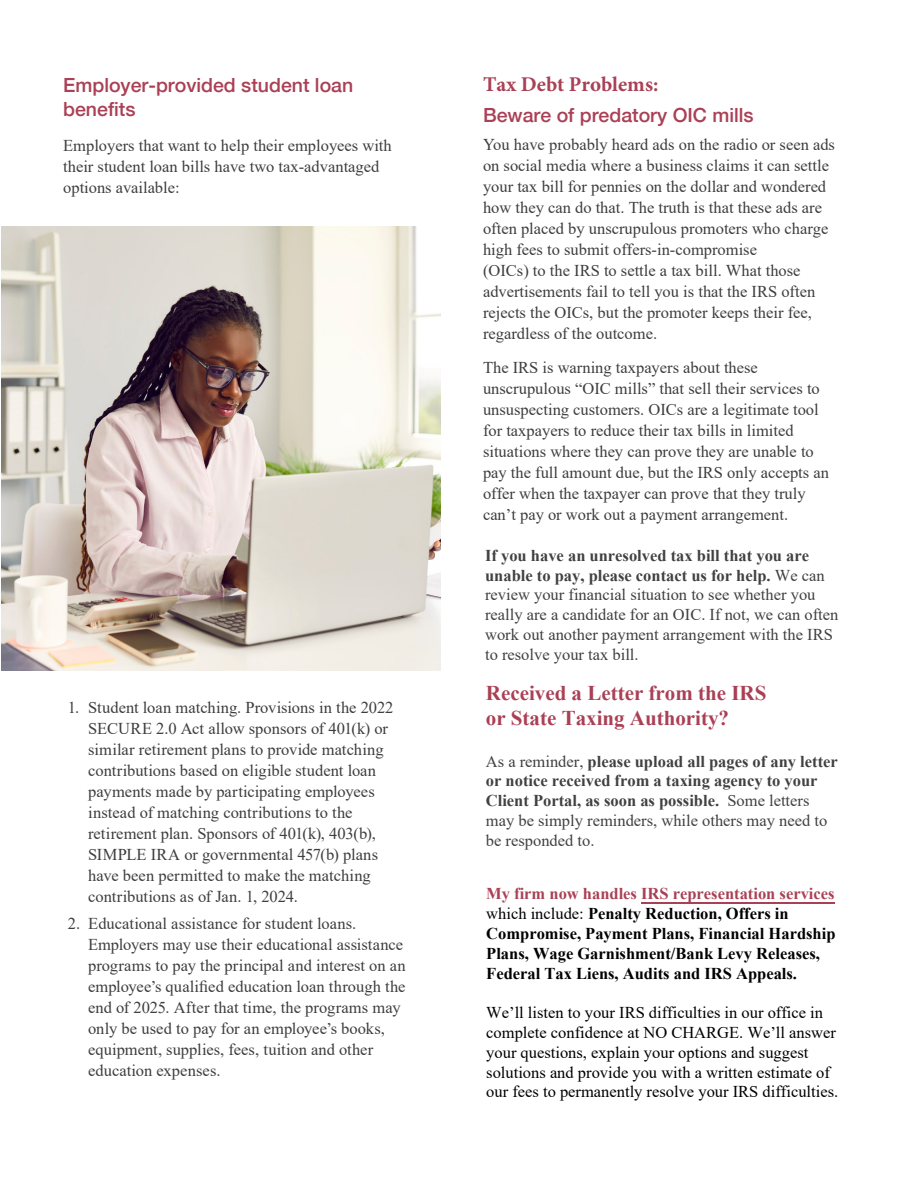
<style>
.page{position:relative;width:918px;height:1188px;background:#fff}
.page>*{position:absolute;margin:0;border:0;box-sizing:border-box;transform-origin:0 0}
.t1{font:700 21px/25.2px "Times New Roman";color:#aa4055}
.Body{font:700 21px "Minion Pro";color:#aa4055}
.Body-2{font:500 19.5px/24px "Helvetica Neue LT";color:#aa4055}
.Body-3{font:16.5px/21px "Times New Roman";color:#3e3e3f}
.t2{font:16.5px/19.8px "Times New Roman";color:#414042}
.t3{font:16.5px/19.8px "Times New Roman";color:#000}
.t4{font:700 16.5px/19.8px "Times New Roman";color:#000}
.t5{font:700 16.5px/19.8px "Times New Roman";color:#414042}
.s1{font-weight:700}
.s2{font-weight:400}
.s3{color:#aa4055}
</style>
<div class="page">
<img style="left:1px;top:227px;width:440px;height:444px">
<hr style="left:641px;top:902px;width:194px;height:2px;background:#aa4055">
<p class="Body-2" style="left:63px;top:73px;width:292px">Employer-provided student loan benefits</p>
<p class="Body-3" style="left:63px;top:134px;width:330px">Employers that want to help their employees with their student loan bills have two tax-advantaged options available:</p>
<p class="Body-3" style="left:88px;top:696px;width:307px;text-indent:-20px">1. Student loan matching. Provisions in the 2022<br>SECURE 2.0 Act allow sponsors of 401(k) or similar retirement plans to provide matching contributions based on eligible student loan payments made by participating employees instead of matching contributions to the retirement plan. Sponsors of 401(k), 403(b), SIMPLE IRA or governmental 457(b) plans have been permitted to make the matching contributions as of Jan. 1, 2024.</p>
<p class="Body-3" style="left:88px;top:913px;width:319px;text-indent:-20px">2. Educational assistance for student loans.<br>Employers may use their educational assistance programs to pay the principal and interest on an employee’s qualified education loan through the end of 2025. After that time, the programs may only be used to pay for an employee’s books, equipment, supplies, fees, tuition and other education expenses.</p>
<p class="Body" style="left:483px;top:70px;width:177px">Tax Debt Problems:</p>
<p class="Body-2" style="left:483px;top:103px;width:272px">Beware of predatory OIC mills</p>
<p class="Body-3" style="left:483px;top:133px;width:354px">You have probably heard ads on the radio or seen ads on social media where a business claims it can settle your tax bill for pennies on the dollar and wondered how they can do that. The truth is that these ads are often placed by unscrupulous promoters who charge high fees to submit offers-in-compromise<br>(OICs) to the IRS to settle a tax bill. What those advertisements fail to tell you is that the IRS often rejects the OICs, but the promoter keeps their fee, regardless of the outcome.</p>
<p class="Body-3" style="left:483px;top:357px;width:348px">The IRS is warning taxpayers about these unscrupulous “OIC mills” that sell their services to unsuspecting customers. OICs are a legitimate tool for taxpayers to reduce their tax bills in limited situations where they can prove they are unable to pay the full amount due, but the IRS only accepts an offer when the taxpayer can prove that they truly can’t pay or work out a payment arrangement.</p>
<p class="t2" style="left:485px;top:545px;width:355px"><span class="s1">If you have an unresolved tax bill that you are unable to pay, please contact us for help.</span> We can review your financial situation to see whether you really are a candidate for an OIC. If not, we can often work out another payment arrangement with the IRS to resolve your tax bill.</p>
<p class="t1" style="left:486px;top:680px;width:282px">Received a Letter from the IRS or State Taxing Authority?</p>
<p class="t5" style="left:486px;top:751px;width:353px"><span class="s2">As a reminder,</span> please upload all pages of any letter or notice received from a taxing agency to your Client Portal, as soon as possible. <span class="s2">Some letters may be simply reminders, while others may need to be responded to.</span></p>
<p class="t4" style="left:486px;top:883px;width:351px"><span class="s3">My firm now handles IRS representation services </span><span class="s2">which include:</span> Penalty Reduction, Offers in Compromise, Payment Plans, Financial Hardship Plans, Wage Garnishment/Bank Levy Releases, Federal Tax Liens, Audits and IRS Appeals.</p>
<p class="t3" style="left:486px;top:1002px;width:353px">We’ll listen to your IRS difficulties in our office in complete confidence at NO CHARGE. We’ll answer your questions, explain your options and suggest solutions and provide you with a written estimate of our fees to permanently resolve your IRS difficulties.</p>
</div>
